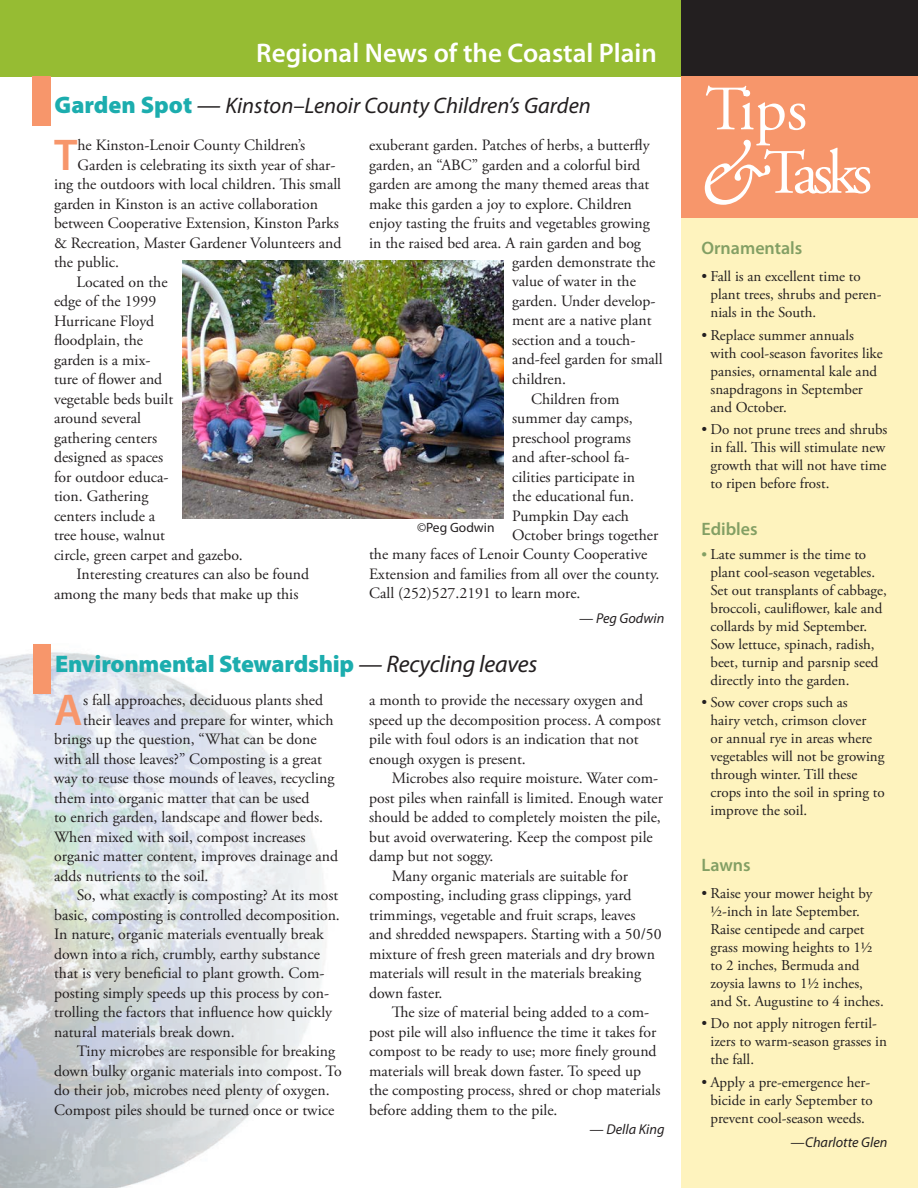
<style>
.page{position:relative;width:918px;height:1188px;background:#fff}
.page>*{position:absolute;margin:0;border:0;box-sizing:border-box;transform-origin:0 0}
.t1{font:italic 84px "Adobe Garamond Pro";color:#fff}
.t2{font:63px "Adobe Garamond Pro";letter-spacing:-.09em;color:#fff}
.Body_text{font:600 44.7px "Myriad Pro";color:#f7966b}
.t3{font:600 27px "Myriad Pro";color:#fff}
.Headline_2{font:900 24px "Myriad Pro";letter-spacing:-.01em;color:#1cadae}
.t4{font:italic 22.5px "Myriad Pro";color:#231f20}
.T_T_Head{font:600 18px "Myriad Pro";color:#839f64}
.Tips_and_Tasks{font:600 18px "Myriad Pro";color:#839f64}
.Body_text-2{font:15.75px/19.5px "Adobe Garamond Pro";color:#231f20}
.Tips_and_Tasks-2{font:15px/18px "Adobe Garamond Pro";color:#231f20}
.Byline{font:italic 14.25px "Myriad Pro";color:#231f20}
.Byline-2{font:13.5px "Myriad Pro";color:#231f20}
.s1{font-weight:900;font-style:normal;font-size:24px;color:#1cadae}
.s2{font-size:24px}
.s3{font-weight:400;font-style:italic;color:#231f20}
.s4{font-family:"Myriad Pro";font-weight:600;font-size:18px;color:#839f64}
</style>
<div class="page">
<div style="left:682px;top:214px;width:236px;height:974px;background:#fef3be"></div>
<div style="left:0;top:0;width:688px;height:76px;background:#96bc33"></div>
<div style="left:682px;top:0;width:236px;height:76px;background:#231f20"></div>
<div style="left:682px;top:76px;width:236px;height:142px;background:#f7966b"></div>
<img style="left:0;top:652px;width:326px;height:536px">
<div style="left:33px;top:644px;width:18px;height:49px;background:#f7966b"></div>
<div style="left:32px;top:77px;width:18px;height:49px;background:#f7966b"></div>
<img style="left:182px;top:261px;width:321px;height:257px">
<p class="t3" style="left:256px;top:36px;width:402px">Regional News of the Coastal Plain</p>
<p class="t4" style="left:54px;top:91px;width:538px"><span class="s1">Garden Spot</span> <span class="s2">—</span> Kinston–Lenoir County Children’s Garden</p>
<p class="Body_text" style="left:54px;top:126px;width:25px">T</p>
<p class="Body_text-2" style="left:77px;top:136px;width:229px">he Kinston-Lenoir County Children’s</p>
<p class="Body_text-2" style="left:77px;top:156px;width:260px">Garden is celebrating its sixth year of shar-</p>
<p class="Body_text-2" style="left:54px;top:175px;width:289px">ing the outdoors with local children. This small</p>
<p class="Body_text-2" style="left:54px;top:195px;width:265px">garden in Kinston is an active collaboration</p>
<p class="Body_text-2" style="left:54px;top:214px;width:286px">between Cooperative Extension, Kinston Parks</p>
<p class="Body_text-2" style="left:54px;top:234px;width:289px">&amp; Recreation, Master Gardener Volunteers and</p>
<p class="Body_text-2" style="left:54px;top:253px;width:67px">the public.</p>
<p class="Body_text-2" style="left:54px;top:273px;width:190px;text-indent:23px">Located on the<br>edge of the 1999<br>Hurricane Floyd<br>floodplain, the<br>garden is a mix-<br>ture of flower and<br>vegetable beds built<br>around several<br>gathering centers<br>designed as spaces<br>for outdoor educa-<br>tion. Gathering<br>centers include a<br>tree house, walnut<br>circle, green carpet and gazebo.</p>
<p class="Body_text-2" style="left:54px;top:565px;width:257px;text-indent:23px">Interesting creatures can also be found among the many beds that make up this</p>
<p class="Body_text-2" style="left:369px;top:136px;width:282px">exuberant garden. Patches of herbs, a butterfly</p>
<p class="Body_text-2" style="left:369px;top:155px;width:272px">garden, an “ABC” garden and a colorful bird</p>
<p class="Body_text-2" style="left:369px;top:175px;width:282px">garden are among the many themed areas that</p>
<p class="Body_text-2" style="left:369px;top:194px;width:264px">make this garden a joy to explore. Children</p>
<p class="Body_text-2" style="left:369px;top:214px;width:282px">enjoy tasting the fruits and vegetables growing</p>
<p class="Body_text-2" style="left:369px;top:233px;width:273px">in the raised bed area. A rain garden and bog</p>
<p class="Body_text-2" style="left:512px;top:253px;width:145px">garden demonstrate the</p>
<p class="Body_text-2" style="left:512px;top:272px;width:125px">value of water in the</p>
<p class="Body_text-2" style="left:512px;top:292px;width:145px">garden. Under develop-</p>
<p class="Body_text-2" style="left:512px;top:311px;width:141px">ment are a native plant</p>
<p class="Body_text-2" style="left:512px;top:331px;width:125px">section and a touch-</p>
<p class="Body_text-2" style="left:512px;top:350px;width:152px">and-feel garden for small</p>
<p class="Body_text-2" style="left:512px;top:370px;width:55px">children.</p>
<p class="Body_text-2" style="left:531px;top:389px;width:90px">Children from</p>
<p class="Body_text-2" style="left:512px;top:409px;width:122px">summer day camps,</p>
<p class="Body_text-2" style="left:512px;top:428px;width:120px">preschool programs</p>
<p class="Body_text-2" style="left:512px;top:448px;width:119px">and after-school fa-</p>
<p class="Body_text-2" style="left:512px;top:467px;width:125px">cilities participate in</p>
<p class="Body_text-2" style="left:512px;top:487px;width:123px">the educational fun.</p>
<p class="Body_text-2" style="left:512px;top:506px;width:118px">Pumpkin Day each</p>
<p class="Body_text-2" style="left:512px;top:526px;width:148px">October brings together</p>
<p class="Body_text-2" style="left:369px;top:545px;width:280px">the many faces of Lenoir County Cooperative</p>
<p class="Body_text-2" style="left:369px;top:565px;width:292px">Extension and families from all over the county.</p>
<p class="Body_text-2" style="left:369px;top:584px;width:213px">Call (252)527.2191 to learn more.</p>
<p class="Byline" style="left:579px;top:609px;width:87px">— Peg Godwin</p>
<p class="Byline-2" style="left:417px;top:519px;width:79px">©Peg Godwin</p>
<p class="Headline_2" style="left:55px;top:648px;width:484px">Environmental Stewardship <span class="s3">— Recycling leaves</span></p>
<p class="Body_text" style="left:54px;top:681px;width:30px">A</p>
<p class="Body_text-2" style="left:83px;top:691px;width:242px">s fall approaches, deciduous plants shed</p>
<p class="Body_text-2" style="left:369px;top:691px;width:293px">a month to provide the necessary oxygen and speed up the decomposition process. A compost pile with foul odors is an indication that not enough oxygen is present.</p>
<p class="Body_text-2" style="left:369px;top:769px;width:295px;text-indent:23px">Microbes also require moisture. Water com&shy;post piles when rainfall is limited. Enough water should be added to completely moisten the pile, but avoid overwatering. Keep the compost pile damp but not soggy.</p>
<p class="Body_text-2" style="left:369px;top:867px;width:294px;text-indent:23px">Many organic materials are suitable for composting, including grass clippings, yard trimmings, vegetable and fruit scraps, leaves and shredded newspapers. Starting with a 50/50 mixture of fresh green materials and dry brown materials will result in the materials breaking down faster.</p>
<p class="Body_text-2" style="left:369px;top:1003px;width:293px;text-indent:23px">The size of material being added to a com&shy;post pile will also influence the time it takes for compost to be ready to use; more finely ground materials will break down faster. To speed up the composting process, shred or chop materials before adding them to the pile.</p>
<p class="Byline" style="left:590px;top:1121px;width:77px">— Della King</p>
<p class="Body_text-2" style="left:83px;top:711px;width:252px">their leaves and prepare for winter, which</p>
<p class="Body_text-2" style="left:54px;top:730px;width:264px">brings up the question, “What can be done</p>
<p class="Body_text-2" style="left:54px;top:750px;width:269px">with all those leaves?” Composting is a great</p>
<p class="Body_text-2" style="left:54px;top:769px;width:282px">way to reuse those mounds of leaves, recycling</p>
<p class="Body_text-2" style="left:54px;top:789px;width:257px">them into organic matter that can be used</p>
<p class="Body_text-2" style="left:54px;top:808px;width:270px">to enrich garden, landscape and flower beds.</p>
<p class="Body_text-2" style="left:54px;top:828px;width:253px">When mixed with soil, compost increases</p>
<p class="Body_text-2" style="left:54px;top:847px;width:286px">organic matter content, improves drainage and</p>
<p class="Body_text-2" style="left:54px;top:867px;width:156px">adds nutrients to the soil.</p>
<p class="Body_text-2" style="left:54px;top:886px;width:287px;text-indent:23px">So, what exactly is composting? At its most basic, composting is controlled decomposition.<br>In nature, organic materials eventually break down into a rich, crumbly, earthy substance that is very beneficial to plant growth. Com&shy;posting simply speeds up this process by con&shy;trolling the factors that influence how quickly natural materials break down.</p>
<p class="Body_text-2" style="left:54px;top:1042px;width:289px;text-indent:23px">Tiny microbes are responsible for breaking down bulky organic materials into compost. To do their job, microbes need plenty of oxygen.<br>Compost piles should be turned once or twice</p>
<p class="t2" style="left:705px;top:71px;width:103px">Tips</p>
<p class="t1" style="left:698px;top:127px;width:66px">&amp;</p>
<p class="t2" style="left:764px;top:135px;width:110px">Tasks</p>
<p class="T_T_Head" style="left:702px;top:237px;width:102px">Ornamentals</p>
<p class="Tips_and_Tasks-2" style="left:711px;top:268px;width:173px;text-indent:-9px">• Fall is an excellent time to plant trees, shrubs and peren&shy;nials in the South.</p>
<p class="Tips_and_Tasks-2" style="left:711px;top:326px;width:174px;text-indent:-9px">• Replace summer annuals with cool-season favorites like pansies, ornamental kale and snapdragons in September and October.</p>
<p class="Tips_and_Tasks-2" style="left:711px;top:421px;width:178px;text-indent:-9px">• Do not prune trees and shrubs in fall. This will stimulate new growth that will not have time to ripen before frost.</p>
<p class="Tips_and_Tasks" style="left:702px;top:517px;width:58px">Edibles</p>
<p class="Tips_and_Tasks-2" style="left:711px;top:545px;width:178px;text-indent:-9px"><span class="s4">•</span> Late summer is the time to plant cool-season vegetables.<br>Set out transplants of cabbage, broccoli, cauliflower, kale and collards by mid September.<br>Sow lettuce, spinach, radish, beet, turnip and parsnip seed directly into the garden.</p>
<p class="Tips_and_Tasks-2" style="left:711px;top:694px;width:176px;text-indent:-9px">• Sow cover crops such as<br>hairy vetch, crimson clover<br>or annual rye in areas where vegetables will not be growing through winter. Till these crops into the soil in spring to improve the soil.</p>
<p class="T_T_Head" style="left:702px;top:853px;width:51px">Lawns</p>
<p class="Tips_and_Tasks-2" style="left:711px;top:884px;width:175px;text-indent:-9px">• Raise your mower height by ½-inch in late September.<br>Raise centipede and carpet grass mowing heights to 1½ to 2 inches, Bermuda and zoysia lawns to 1½ inches, and St. Augustine to 4 inches.</p>
<p class="Tips_and_Tasks-2" style="left:710px;top:1015px;width:178px;text-indent:-9px">• Do not apply nitrogen fertil&shy;izers to warm-season grasses in the fall.</p>
<p class="Tips_and_Tasks-2" style="left:702px;top:1073px;width:173px;text-align:center">• Apply a pre-emergence her&shy;bicide in early September to prevent cool-season weeds.</p>
<p class="Byline" style="left:791px;top:1133px;width:98px">—Charlotte Glen</p>
</div>
